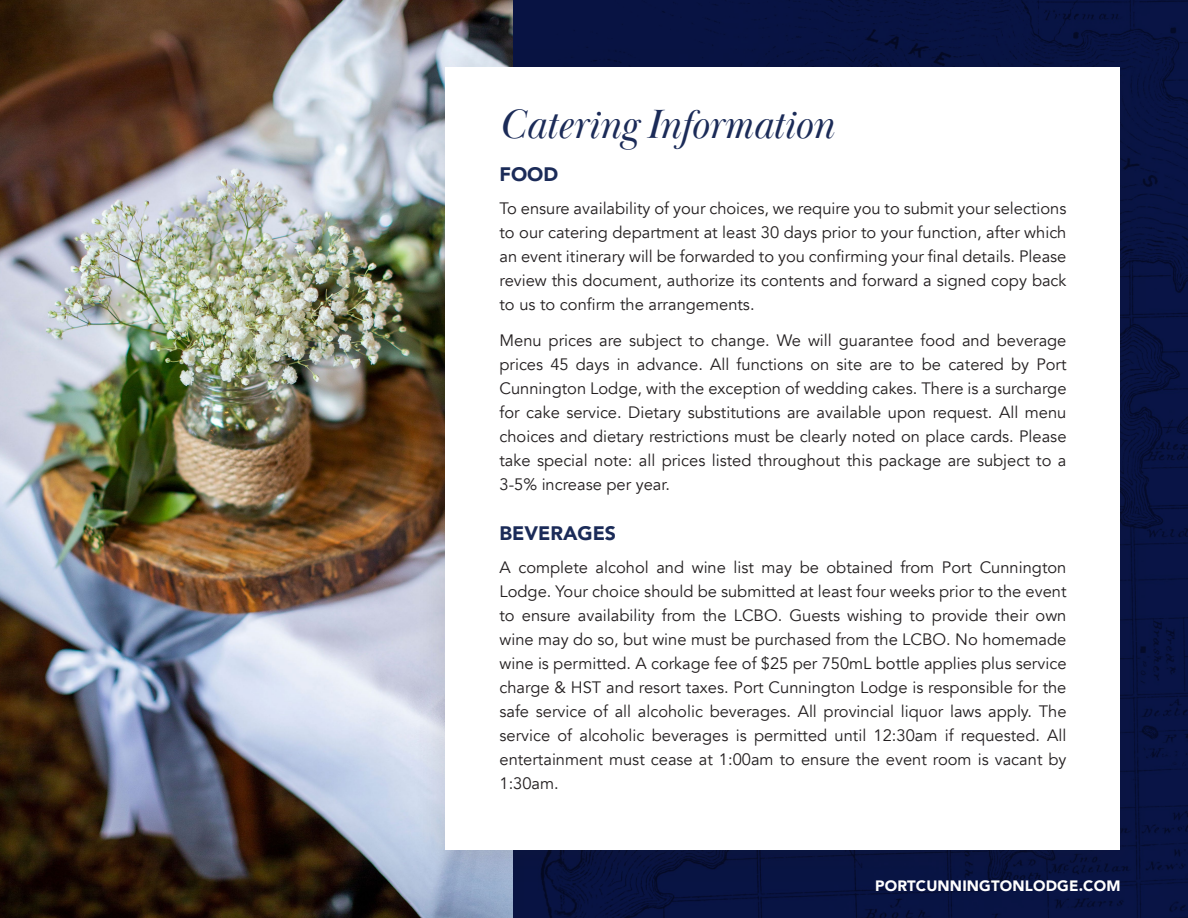
<style>
.page{position:relative;width:1188px;height:918px;background:#fff}
.page>*{position:absolute;margin:0;border:0;box-sizing:border-box;transform-origin:0 0}
.t1{font:italic 42px "Baskerville Display PT";letter-spacing:-.01em;color:#1b2b58}
.t2{font:900 19.5px "Avenir";color:#1b2b58}
.t3{font:16.5px/24px "Avenir";color:#231f20;text-align:justify}
.t4{font:900 15px "Avenir";letter-spacing:.01em;color:#fff}
</style>
<div class="page">
<img style="left:0;top:0;width:513px;height:918px">
<div style="left:513px;top:0;width:675px;height:918px;background:#081343"></div>
<div style="left:415px;top:44px;width:736px;height:844px;background:#231f20;opacity:.15"></div>
<div style="left:446px;top:68px;width:674px;height:782px;background:#fff"></div>
<p class="t1" style="left:500px;top:100px;width:335px">Catering Information</p>
<p class="t2" style="left:500px;top:158px;width:60px">FOOD</p>
<p class="t3" style="left:500px;top:197px;width:569px">To ensure availability of your choices, we require you to submit your selections to our catering department at least 30 days prior to your function, after which an event itinerary will be forwarded to you confirming your final details. Please review this document, authorize its contents and forward a signed copy back to us to confirm the arrangements.</p>
<p class="t3" style="left:500px;top:329px;width:569px">Menu prices are subject to change. We will guarantee food and beverage prices 45 days in advance. All functions on site are to be catered by Port Cunnington Lodge, with the exception of wedding cakes. There is a surcharge for cake service. Dietary substitutions are available upon request. All menu choices and dietary restrictions must be clearly noted on place cards. Please take special note: all prices listed throughout this package are subject to a 3-5% increase per year.</p>
<p class="t2" style="left:500px;top:516px;width:118px">BEVERAGES</p>
<p class="t3" style="left:500px;top:556px;width:569px">A complete alcohol and wine list may be obtained from Port Cunnington Lodge. Your choice should be submitted at least four weeks prior to the event to ensure availability from the LCBO. Guests wishing to provide their own wine may do so, but wine must be purchased from the LCBO. No homemade wine is permitted. A corkage fee of $25 per 750mL bottle applies plus service charge &amp; HST and resort taxes. Port Cunnington Lodge is responsible for the safe service of all alcoholic beverages. All provincial liquor laws apply. The service of alcoholic beverages is permitted until 12:30am if requested. All entertainment must cease at 1:00am to ensure the event room is vacant by 1:30am.</p>
<p class="t4" style="left:875px;top:873px;width:247px">PORTCUNNINGTONLODGE.COM</p>
</div>
